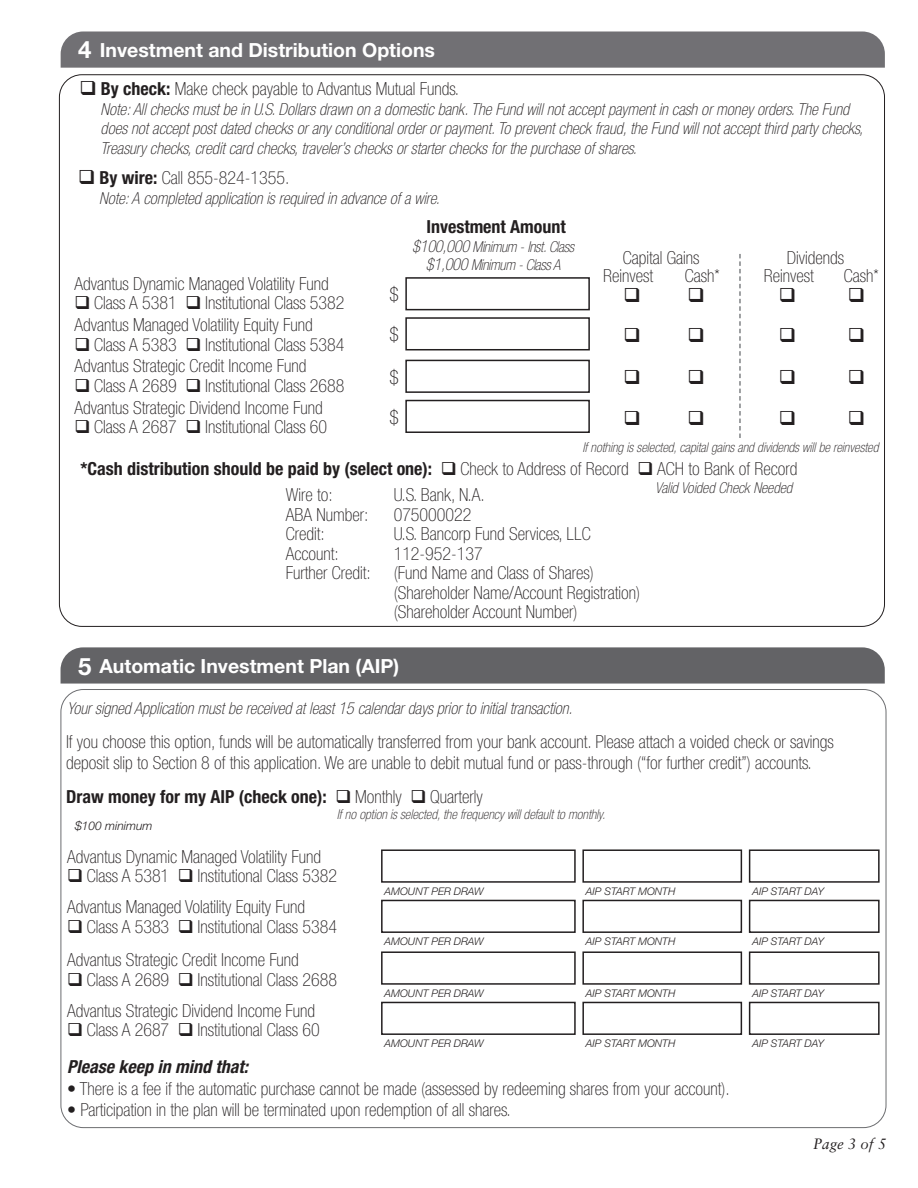
<style>
.page{position:relative;width:918px;height:1188px;background:#fff}
.page>*{position:absolute;margin:0;border:0;box-sizing:border-box;transform-origin:0 0}
.t1{font:700 24px "Helvetica Neue";color:#fff}
.t2{font:700 19.5px "Helvetica Neue";color:#fff}
.t3{font:100 condensed 19.5px "Helvetica Neue";color:#231f20}
.t4{font:100 condensed 18px/21px "Helvetica Neue";color:#231f20}
.t5{font:700 condensed 18px "Helvetica Neue";color:#231f20}
.t6{font:italic 700 condensed 18px "Helvetica Neue";color:#231f20}
.t7{font:italic 100 condensed 16.5px/19.5px "Helvetica Neue";color:#231f20}
.t8{font:italic 100 condensed 15px "Helvetica Neue";letter-spacing:-.02em;color:#231f20}
.t9{font:italic 100 condensed 15px "Helvetica Neue";color:#231f20}
.t10{font:italic 15px "Sabon";color:#231f20}
.t11{font:italic 100 condensed 13.5px "Helvetica Neue";color:#231f20}
.t12{font:italic 300 12px "Helvetica Neue";color:#231f20}
.t13{font:italic 300 10.5px "Helvetica Neue";color:#231f20}
.s1{font-weight:700}
.s2{font-size:16.5px}
.s3{font-weight:100}
</style>
<div class="page">
<div style="left:61px;top:31px;width:824px;height:37px;background:#717074"></div>
<div style="left:405px;top:277px;width:185px;height:33px;border:2px solid #231f20"></div>
<div style="left:405px;top:317px;width:185px;height:33px;border:2px solid #231f20"></div>
<svg style="left:739px;top:254px;width:2px;height:184px"></svg>
<div style="left:61px;top:647px;width:824px;height:37px;background:#636366"></div>
<div style="left:381px;top:849px;width:195px;height:34px;border:2px solid #231f20"></div>
<div style="left:381px;top:900px;width:195px;height:33px;border:2px solid #231f20"></div>
<div style="left:582px;top:849px;width:160px;height:34px;border:2px solid #231f20"></div>
<div style="left:582px;top:900px;width:160px;height:33px;border:2px solid #231f20"></div>
<div style="left:749px;top:849px;width:131px;height:34px;border:2px solid #231f20"></div>
<div style="left:749px;top:900px;width:131px;height:33px;border:2px solid #231f20"></div>
<div style="left:405px;top:360px;width:185px;height:33px;border:2px solid #231f20"></div>
<div style="left:405px;top:400px;width:185px;height:33px;border:2px solid #231f20"></div>
<div style="left:381px;top:951px;width:195px;height:34px;border:2px solid #231f20"></div>
<div style="left:381px;top:1002px;width:195px;height:33px;border:2px solid #231f20"></div>
<div style="left:582px;top:951px;width:160px;height:34px;border:2px solid #231f20"></div>
<div style="left:582px;top:1002px;width:160px;height:33px;border:2px solid #231f20"></div>
<div style="left:749px;top:951px;width:131px;height:34px;border:2px solid #231f20"></div>
<div style="left:749px;top:1002px;width:131px;height:33px;border:2px solid #231f20"></div>
<p class="t1" style="left:78px;top:34px;width:15px">4</p>
<p class="t2" style="left:100px;top:38px;width:337px">Investment and Distribution Options</p>
<p class="t4" style="left:80px;top:78px;width:381px">❑ <span class="s1">By check:</span> Make check payable to Advantus Mutual Funds.</p>
<p class="t7" style="left:101px;top:99px;width:764px">Note: All checks must be in U.S. Dollars drawn on a domestic bank. The Fund will not accept payment in cash or money orders. The Fund does not accept post dated checks or any conditional order or payment. To prevent check fraud, the Fund will not accept third party checks,<br>Treasury checks, credit card checks, traveler’s checks or starter checks for the purchase of shares.</p>
<p class="t4" style="left:78px;top:167px;width:213px">❑ <span class="s1">By wire:</span> Call 855-824-1355.</p>
<p class="t7" style="left:99px;top:188px;width:342px">Note: A completed application is required in advance of a wire.</p>
<p class="t4" style="left:75px;top:273px;width:256px">Advantus Dynamic Managed Volatility Fund</p>
<p class="t4" style="left:75px;top:292px;width:271px">❑ Class A 5381 ❑ Institutional Class 5382</p>
<p class="t4" style="left:75px;top:314px;width:240px">Advantus Managed Volatility Equity Fund</p>
<p class="t4" style="left:75px;top:334px;width:271px">❑ Class A 5383 ❑ Institutional Class 5384</p>
<p class="t4" style="left:75px;top:355px;width:233px">Advantus Strategic Credit Income Fund</p>
<p class="t4" style="left:75px;top:375px;width:271px">❑ Class A 2689 ❑ Institutional Class 2688</p>
<p class="t4" style="left:75px;top:397px;width:250px">Advantus Strategic Dividend Income Fund</p>
<p class="t4" style="left:75px;top:416px;width:254px">❑ Class A 2687 ❑ Institutional Class 60</p>
<p class="t3" style="left:390px;top:283px;width:11px">$</p>
<p class="t3" style="left:390px;top:323px;width:11px">$</p>
<p class="t3" style="left:390px;top:366px;width:11px">$</p>
<p class="t3" style="left:390px;top:406px;width:11px">$</p>
<p class="t5" style="left:426px;top:216px;width:141px">Investment Amount</p>
<p class="t8" style="left:412px;top:238px;width:163px"><span class="s2">$100,000</span> Minimum - Inst. Class</p>
<p class="t8" style="left:426px;top:256px;width:136px"><span class="s2">$1,000</span> Minimum - Class A</p>
<p class="t4" style="left:623px;top:247px;width:78px">Capital Gains</p>
<p class="t4" style="left:787px;top:247px;width:59px">Dividends</p>
<p class="t4" style="left:685px;top:265px;width:36px">Cash*</p>
<p class="t4" style="left:764px;top:265px;width:51px">Reinvest</p>
<p class="t4" style="left:844px;top:265px;width:36px">Cash*</p>
<p class="t4" style="left:603px;top:265px;width:51px">Reinvest</p>
<p class="t11" style="left:582px;top:440px;width:298px">If nothing is selected, capital gains and dividends will be reinvested</p>
<p class="t5" style="left:81px;top:458px;width:718px">*Cash distribution should be paid by (select one): ❑ <span class="s3">Check to Address of Record</span> ❑ <span class="s3">ACH to Bank of Record</span></p>
<p class="t9" style="left:655px;top:479px;width:139px">Valid Voided Check Needed</p>
<p class="t4" style="left:286px;top:484px;width:48px">Wire to:</p>
<p class="t4" style="left:394px;top:484px;width:93px">U.S. Bank, N.A.</p>
<p class="t4" style="left:286px;top:504px;width:84px">ABA Number:</p>
<p class="t4" style="left:394px;top:504px;width:79px">075000022</p>
<p class="t4" style="left:286px;top:523px;width:40px">Credit:</p>
<p class="t4" style="left:394px;top:523px;width:199px">U.S. Bancorp Fund Services, LLC</p>
<p class="t4" style="left:286px;top:543px;width:54px">Account:</p>
<p class="t4" style="left:394px;top:543px;width:91px">112-952-137</p>
<p class="t4" style="left:286px;top:562px;width:86px">Further Credit:</p>
<p class="t4" style="left:394px;top:562px;width:202px">(Fund Name and Class of Shares)</p>
<p class="t4" style="left:394px;top:582px;width:248px">(Shareholder Name/Account Registration)</p>
<p class="t4" style="left:394px;top:601px;width:185px">(Shareholder Account Number)</p>
<p class="t1" style="left:78px;top:651px;width:15px">5</p>
<p class="t2" style="left:100px;top:653px;width:301px">Automatic Investment Plan (AIP)</p>
<p class="t7" style="left:67px;top:698px;width:507px">Your signed Application must be received at least 15 calendar days prior to initial transaction.</p>
<p class="t4" style="left:66px;top:731px;width:769px">If you choose this option, funds will be automatically transferred from your bank account. Please attach a voided check or savings deposit slip to Section 8 of this application. We are unable to debit mutual fund or pass-through (“for further credit”) accounts.</p>
<p class="t5" style="left:66px;top:786px;width:418px">Draw money for my AIP (check one): ❑ <span class="s3">Monthly</span> ❑ <span class="s3">Quarterly</span></p>
<p class="t11" style="left:337px;top:807px;width:270px">If no option is selected, the frequency will default to monthly.</p>
<p class="t12" style="left:75px;top:818px;width:79px">$100 minimum</p>
<p class="t4" style="left:67px;top:846px;width:256px">Advantus Dynamic Managed Volatility Fund</p>
<p class="t4" style="left:67px;top:865px;width:271px">❑ Class A 5381 ❑ Institutional Class 5382</p>
<p class="t4" style="left:67px;top:896px;width:240px">Advantus Managed Volatility Equity Fund</p>
<p class="t4" style="left:67px;top:916px;width:271px">❑ Class A 5383 ❑ Institutional Class 5384</p>
<p class="t4" style="left:67px;top:949px;width:233px">Advantus Strategic Credit Income Fund</p>
<p class="t4" style="left:67px;top:969px;width:271px">❑ Class A 2689 ❑ Institutional Class 2688</p>
<p class="t4" style="left:67px;top:1000px;width:250px">Advantus Strategic Dividend Income Fund</p>
<p class="t4" style="left:67px;top:1019px;width:254px">❑ Class A 2687 ❑ Institutional Class 60</p>
<p class="t13" style="left:385px;top:885px;width:101px">AMOUNT PER DRAW</p>
<p class="t13" style="left:385px;top:935px;width:101px">AMOUNT PER DRAW</p>
<p class="t13" style="left:385px;top:987px;width:101px">AMOUNT PER DRAW</p>
<p class="t13" style="left:385px;top:1037px;width:101px">AMOUNT PER DRAW</p>
<p class="t13" style="left:586px;top:885px;width:91px">AIP START MONTH</p>
<p class="t13" style="left:586px;top:935px;width:91px">AIP START MONTH</p>
<p class="t13" style="left:586px;top:987px;width:91px">AIP START MONTH</p>
<p class="t13" style="left:586px;top:1037px;width:91px">AIP START MONTH</p>
<p class="t6" style="left:67px;top:1056px;width:182px">Please keep in mind that:</p>
<p class="t4" style="left:67px;top:1078px;width:664px">• There is a fee if the automatic purchase cannot be made (assessed by redeeming shares from your account).</p>
<p class="t4" style="left:67px;top:1099px;width:445px">• Participation in the plan will be terminated upon redemption of all shares.</p>
<p class="t13" style="left:752px;top:885px;width:73px">AIP START DAY</p>
<p class="t13" style="left:752px;top:935px;width:73px">AIP START DAY</p>
<p class="t13" style="left:752px;top:987px;width:73px">AIP START DAY</p>
<p class="t13" style="left:752px;top:1037px;width:73px">AIP START DAY</p>
<p class="t10" style="left:813px;top:1135px;width:75px">Page 3 of 5</p>
</div>
